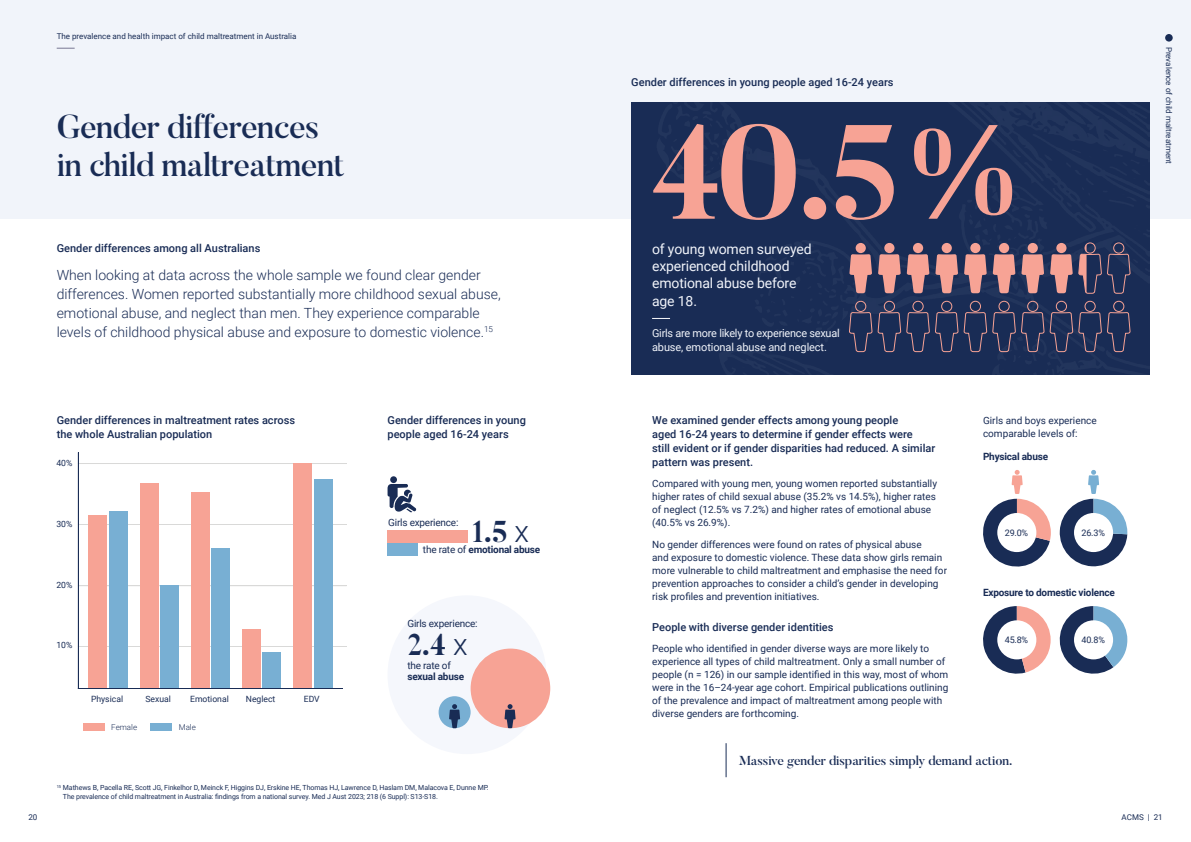
<style>
.page{position:relative;width:1191px;height:842px;background:#fff}
.page>*{position:absolute;margin:0;border:0;box-sizing:border-box;transform-origin:0 0}
.t1{font:700 133px "Butler";color:#f7a395}
.t2{font:500 33px/38px "Butler";letter-spacing:-.02em;color:#192c55}
.t3{font:700 30px "Butler";color:#192c55}
.t4{font:300 14px/19px "Roboto";color:#192c55}
.t5{font:14px/17.3px "Roboto";letter-spacing:-.01em;color:#f1f4fa}
.t6{font:500 12.9px "Butler";letter-spacing:-.01em;color:#192c55}
.t7{font:500 11px/14px "Roboto";color:#192c55}
.t8{font:11px/14px "Roboto";letter-spacing:-.02em;color:#f1f4fa}
.t9{font:10px/13px "Roboto";color:#192c55}
.t10{font:700 10px "Roboto";letter-spacing:-.02em;color:#192c55}
.t11{font:10px "Roboto";letter-spacing:-.02em;color:#192c55}
.t12{font:9px "Roboto";letter-spacing:-.02em;color:#192c55}
.t13{font:8.6px "Roboto";color:#192c55}
.t14{font:8px "Roboto";color:#192c55}
.t15{font:300 8px "Roboto";color:#192c55}
.t16{font:7px/9px "Roboto";letter-spacing:-.01em;color:#192c55}
.s1{font-weight:400}
.s2{font-family:"Roboto";font-weight:300}
</style>
<div class="page">
<div style="left:0;top:0;width:1191px;height:218px;background:#f1f4fa"></div>
<svg style="left:57px;top:48px;width:18px;height:1px"></svg>
<div style="left:387px;top:595px;width:159px;height:159px;background:#f5f7fc;border-radius:50%"></div>
<img style="left:631px;top:102px;width:518px;height:272px">
<svg style="left:849px;top:243px;width:23px;height:50px"></svg>
<svg style="left:964px;top:243px;width:22px;height:50px"></svg>
<svg style="left:878px;top:243px;width:22px;height:50px"></svg>
<svg style="left:992px;top:243px;width:23px;height:50px"></svg>
<svg style="left:906px;top:243px;width:23px;height:50px"></svg>
<svg style="left:1021px;top:243px;width:23px;height:50px"></svg>
<svg style="left:1107px;top:242px;width:23px;height:52px"></svg>
<svg style="left:1078px;top:242px;width:23px;height:52px"></svg>
<svg style="left:1107px;top:301px;width:23px;height:51px"></svg>
<svg style="left:935px;top:243px;width:23px;height:50px"></svg>
<svg style="left:849px;top:301px;width:166px;height:51px;background:#2f385b"></svg>
<svg style="left:1050px;top:243px;width:22px;height:50px"></svg>
<svg style="left:1021px;top:301px;width:80px;height:51px;background:#31395c"></svg>
<div style="left:470px;top:648px;width:80px;height:80px;background:#f7a395;border-radius:50%"></div>
<div style="left:438px;top:696px;width:32px;height:32px;background:#78afd3;border-radius:50%"></div>
<svg style="left:504px;top:704px;width:11px;height:24px"></svg>
<svg style="left:449px;top:704px;width:11px;height:24px"></svg>
<hr style="left:726px;top:743px;width:1px;height:34px;background:#192c55">
<div style="left:387px;top:530px;width:81px;height:12px;background:#f7a395"></div>
<div style="left:387px;top:543px;width:31px;height:13px;background:#78afd3"></div>
<div style="left:390px;top:476px;width:7px;height:7px;background:#192c55;border-radius:50%"></div>
<svg style="left:387px;top:484px;width:29px;height:29px"></svg>
<svg style="left:983px;top:606px;width:144px;height:68px"></svg>
<div style="left:1074px;top:620px;width:39px;height:39px;background:#fff;border-radius:50%"></div>
<svg style="left:983px;top:470px;width:67px;height:97px"></svg>
<svg style="left:1059px;top:470px;width:68px;height:97px"></svg>
<hr style="left:78px;top:689px;width:264px;height:1px;background:#192c55">
<svg style="left:78px;top:452px;width:269px;height:237px"></svg>
<div style="left:83px;top:723px;width:21px;height:8px;background:#f7a395"></div>
<div style="left:150px;top:723px;width:22px;height:8px;background:#78afd3"></div>
<svg style="left:652px;top:318px;width:18px;height:1px"></svg>
<div style="left:1165px;top:34px;width:7px;height:8px;background:#192c55;border-radius:50%"></div>
<p class="t14" style="left:57px;top:31px;width:241px">The prevalence and health impact of child maltreatment in Australia</p>
<h2 class="t2" style="left:57px;top:107px;width:289px">Gender differences in child maltreatment</h2>
<p class="t7" style="left:57px;top:241px;width:205px">Gender differences among all Australians</p>
<p class="t4" style="left:57px;top:265px;width:445px">When looking at data across the whole sample we found clear gender differences. Women reported substantially more childhood sexual abuse, emotional abuse, and neglect than men. They experience comparable levels of childhood physical abuse and exposure to domestic violence.<sup>15</sup></p>
<p class="t7" style="left:57px;top:412px;width:240px">Gender differences in maltreatment rates across the whole Australian population</p>
<p class="t13" style="left:56px;top:457px;width:17px">40%</p>
<p class="t13" style="left:56px;top:518px;width:17px">30%</p>
<p class="t13" style="left:56px;top:578px;width:17px">20%</p>
<p class="t13" style="left:56px;top:639px;width:17px">10%</p>
<p class="t13" style="left:91px;top:693px;width:34px">Physical</p>
<p class="t13" style="left:145px;top:693px;width:27px">Sexual</p>
<p class="t13" style="left:190px;top:693px;width:40px">Emotional</p>
<p class="t13" style="left:246px;top:693px;width:31px">Neglect</p>
<p class="t13" style="left:304px;top:693px;width:17px">EDV</p>
<p class="t15" style="left:111px;top:721px;width:27px">Female</p>
<p class="t15" style="left:179px;top:721px;width:19px">Male</p>
<p class="t7" style="left:387px;top:412px;width:140px">Gender differences in young people aged 16-24 years</p>
<p class="t11" style="left:388px;top:515px;width:72px">Girls experience:</p>
<p class="t10" style="left:423px;top:543px;width:119px"><span class="s1">the rate of</span> emotional abuse</p>
<h3 class="t3" style="left:471px;top:512px;width:59px">1.5 <span class="s2">x</span></h3>
<p class="t11" style="left:407px;top:616px;width:72px">Girls experience:</p>
<h3 class="t3" style="left:407px;top:625px;width:62px">2.4 <span class="s2">x</span></h3>
<p class="t11" style="left:407px;top:659px;width:45px">the rate of</p>
<p class="t10" style="left:407px;top:670px;width:58px">sexual abuse</p>
<p class="t16" style="left:63px;top:783px;width:427px;text-indent:-6px"><sup>15</sup> Mathews B, Pacella RE, Scott JG, Finkelhor D, Meinck F, Higgins DJ, Erskine HE, Thomas HJ, Lawrence D, Haslam DM, Malacova E, Dunne MP.<br>The prevalence of child maltreatment in Australia: findings from a national survey. Med J Aust 2023; 218 (6 Suppl): S13-S18.</p>
<p class="t7" style="left:631px;top:75px;width:264px">Gender differences in young people aged 16-24 years</p>
<h1 class="t1" style="left:649px;top:88px;width:382px">40.5%</h1>
<h3 class="t5" style="left:652px;top:240px;width:161px">of young women surveyed experienced childhood emotional abuse before age 18.</h3>
<p class="t8" style="left:652px;top:326px;width:189px">Girls are more likely to experience sexual abuse, emotional abuse and neglect.</p>
<p class="t7" style="left:652px;top:412px;width:285px">We examined gender effects among young people<br>aged 16-24 years to determine if gender effects were<br>still evident or if gender disparities had reduced. A similar pattern was present.</p>
<p class="t9" style="left:652px;top:477px;width:286px">Compared with young men, young women reported substantially higher rates of child sexual abuse (35.2% vs 14.5%), higher rates of neglect (12.5% vs 7.2%) and higher rates of emotional abuse (40.5% vs 26.9%).</p>
<p class="t9" style="left:652px;top:537px;width:296px">No gender differences were found on rates of physical abuse<br>and exposure to domestic violence. These data show girls remain more vulnerable to child maltreatment and emphasise the need for prevention approaches to consider a child’s gender in developing risk profiles and prevention initiatives.</p>
<p class="t7" style="left:652px;top:619px;width:183px">People with diverse gender identities</p>
<p class="t9" style="left:652px;top:642px;width:298px">People who identified in gender diverse ways are more likely to experience all types of child maltreatment. Only a small number of people (n = 126) in our sample identified in this way, most of whom were in the 16–24-year age cohort. Empirical publications outlining of the prevalence and impact of maltreatment among people with diverse genders are forthcoming.</p>
<p class="t9" style="left:983px;top:414px;width:115px">Girls and boys experience comparable levels of:</p>
<p class="t10" style="left:983px;top:450px;width:67px">Physical abuse</p>
<p class="t12" style="left:1004px;top:526px;width:25px">29.0%</p>
<p class="t12" style="left:1081px;top:526px;width:25px">26.3%</p>
<p class="t10" style="left:983px;top:586px;width:133px">Exposure to domestic violence</p>
<p class="t12" style="left:1004px;top:634px;width:25px">45.8%</p>
<p class="t12" style="left:1081px;top:634px;width:25px">40.8%</p>
<p class="t6" style="left:739px;top:753px;width:275px">Massive gender disparities simply demand action.</p>
<p class="t14" style="left:1174px;top:47px;width:119px;rotate:90deg">Prevalence of child maltreatment</p>
<p class="t14" style="left:28px;top:811px;width:10px">20</p>
<p class="t14" style="left:1121px;top:811px;width:42px">ACMS | 21</p>
</div>
